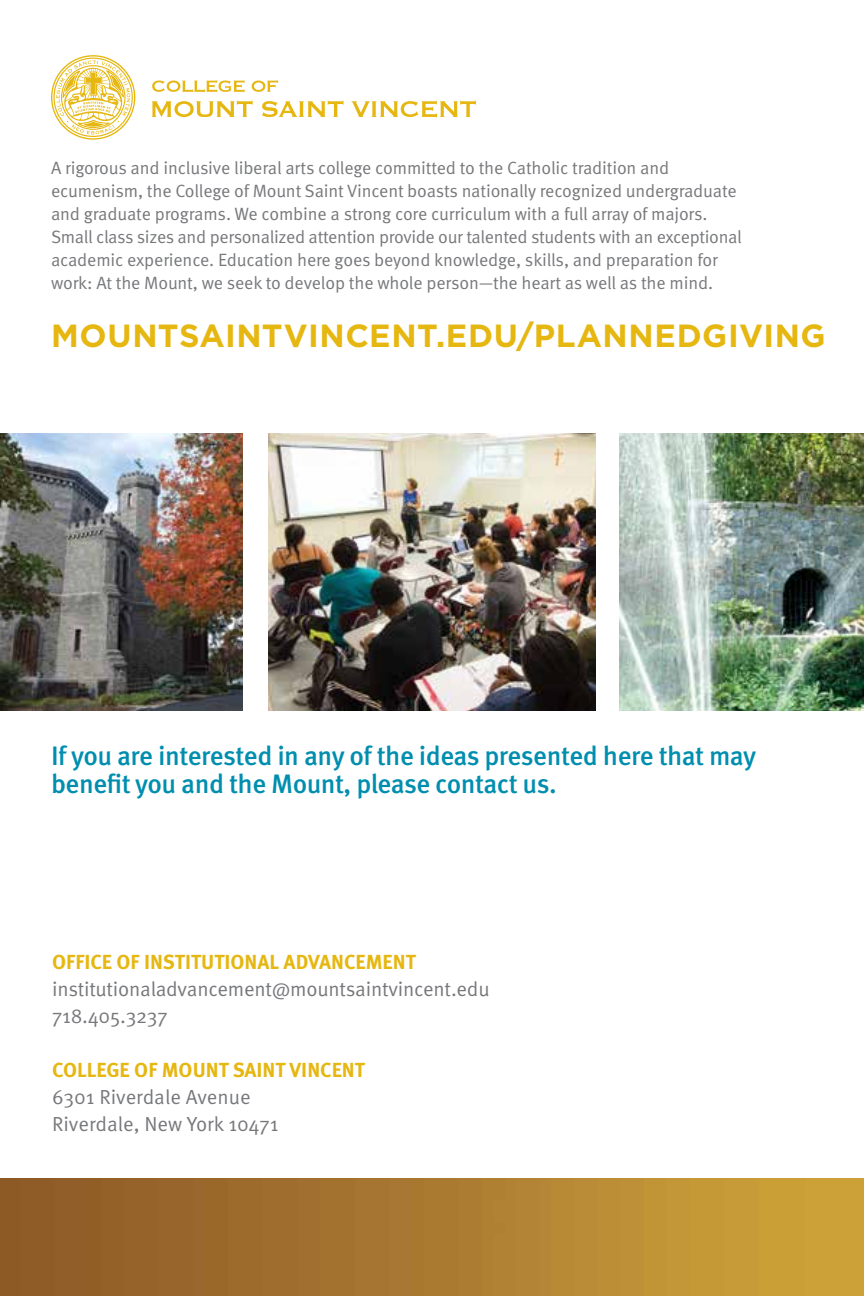
<style>
.page{position:relative;width:864px;height:1296px;background:#fff}
.page>*{position:absolute;margin:0;border:0;box-sizing:border-box;transform-origin:0 0}
.t1{font:700 32px "Gotham";letter-spacing:.02em;color:#e6b711}
.t2{font:500 26.6px/28.4px "Meta Pro";letter-spacing:-.02em;color:#008eaf}
.t3{font:20.4px/27.2px "Meta Pro";letter-spacing:-.01em;color:#77787b}
.t4{font:700 20.4px "Meta Pro";color:#e6b711}
.t5{font:17.8px/23.2px "Meta Pro";letter-spacing:-.01em;color:#77787b}
</style>
<div class="page">
<svg style="left:152px;top:80px;width:93px;height:12px"></svg>
<svg style="left:252px;top:80px;width:26px;height:12px"></svg>
<svg style="left:152px;top:101px;width:101px;height:16px"></svg>
<svg style="left:262px;top:101px;width:82px;height:16px"></svg>
<svg style="left:351px;top:101px;width:125px;height:16px"></svg>
<svg style="left:51px;top:55px;width:84px;height:85px"></svg>
<img style="left:269px;top:433px;width:327px;height:278px">
<img style="left:0;top:433px;width:243px;height:278px">
<img style="left:619px;top:433px;width:245px;height:278px">
<img style="left:0;top:1179px;width:864px;height:117px">
<p class="t5" style="left:51px;top:157px;width:692px">A rigorous and inclusive liberal arts college committed to the Catholic tradition and ecumenism, the College of Mount Saint Vincent boasts nationally recognized undergraduate and graduate programs. We combine a strong core curriculum with a full array of majors.<br>Small class sizes and personalized attention provide our talented students with an exceptional academic experience. Education here goes beyond knowledge, skills, and preparation for work: At the Mount, we seek to develop the whole person—the heart as well as the mind.</p>
<h1 class="t1" style="left:51px;top:317px;width:776px">MOUNTSAINTVINCENT.EDU/PLANNEDGIVING</h1>
<h2 class="t2" style="left:51px;top:742px;width:707px">If you are interested in any of the ideas presented here that may benefit you and the Mount, please contact us.</h2>
<p class="t4" style="left:52px;top:949px;width:365px">OFFICE OF INSTITUTIONAL ADVANCEMENT</p>
<p class="t3" style="left:52px;top:976px;width:439px">institutionaladvancement@mountsaintvincent.edu<br>718.405.3237</p>
<p class="t4" style="left:52px;top:1057px;width:314px">COLLEGE OF MOUNT SAINT VINCENT</p>
<p class="t3" style="left:52px;top:1084px;width:228px">6301 Riverdale Avenue<br>Riverdale, New York 10471</p>
</div>
